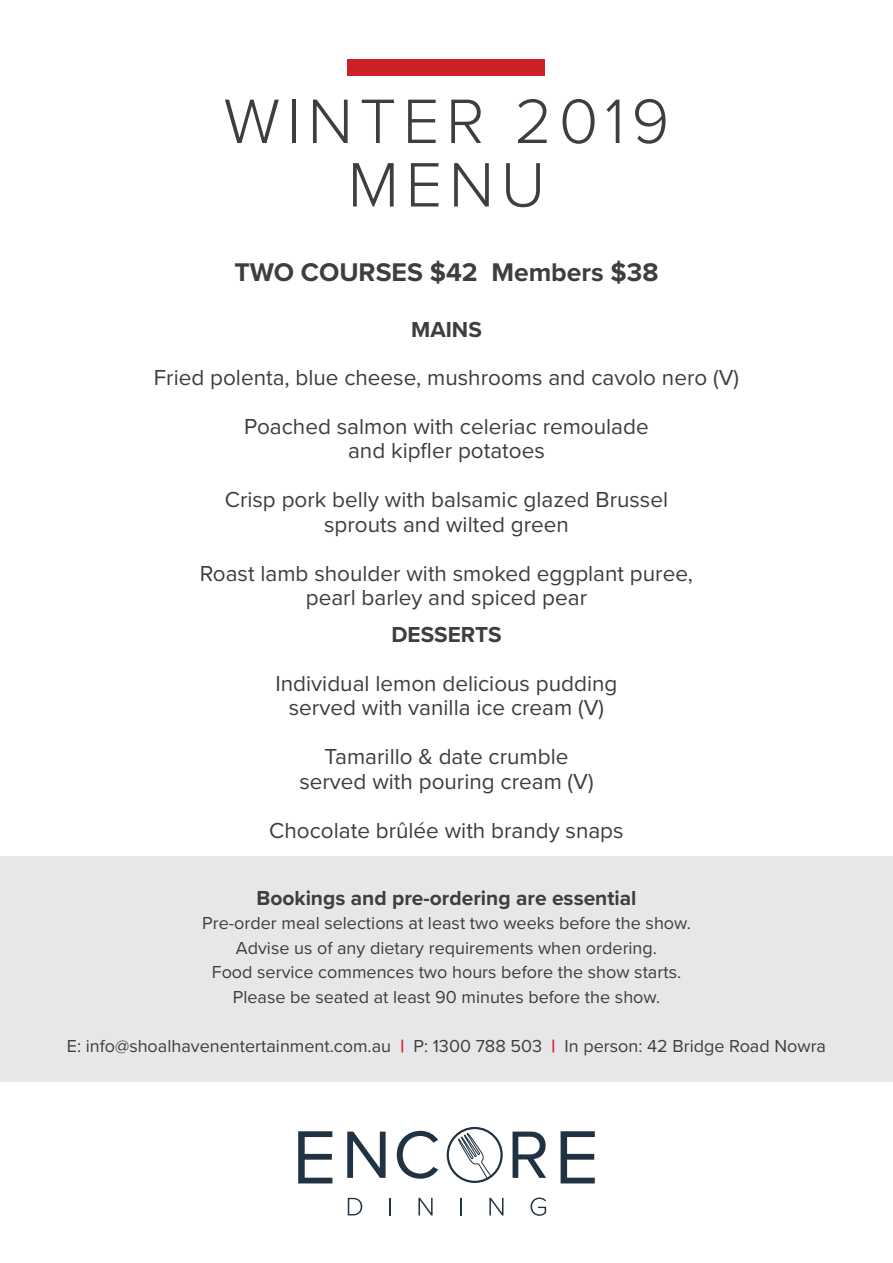
<style>
.page{position:relative;width:893px;height:1263px;background:#fff}
.page>*{position:absolute;margin:0;border:0;box-sizing:border-box;transform-origin:0 0}
.t1{font:300 65.1px "Proxima Nova";letter-spacing:.1em;color:#3e3e3f}
.t2{font:700 26.55px "Proxima Nova";color:#3e3e3f}
.t3{font:22.5px "Proxima Nova";color:#3e3e3f}
.t4{font:700 22.5px "Proxima Nova";color:#3e3e3f}
.t5{font:700 21px "Proxima Nova";color:#3e3e3f}
.t6{font:18px "Proxima Nova";color:#3e3e3f}
.s1{font-weight:700;color:#cd2027}
</style>
<div class="page">
<div style="left:0;top:857px;width:893px;height:225px;background:#e6e7e9"></div>
<svg style="left:347px;top:1131px;width:39px;height:47px"></svg>
<svg style="left:397px;top:1131px;width:41px;height:48px"></svg>
<svg style="left:513px;top:1131px;width:33px;height:47px"></svg>
<svg style="left:561px;top:1131px;width:34px;height:52px"></svg>
<svg style="left:298px;top:1131px;width:34px;height:52px"></svg>
<svg style="left:348px;top:1198px;width:14px;height:17px"></svg>
<svg style="left:389px;top:1198px;width:2px;height:17px"></svg>
<svg style="left:418px;top:1198px;width:15px;height:17px"></svg>
<svg style="left:460px;top:1198px;width:2px;height:17px"></svg>
<svg style="left:489px;top:1198px;width:14px;height:17px"></svg>
<svg style="left:530px;top:1197px;width:16px;height:19px"></svg>
<svg style="left:458px;top:1132px;width:34px;height:47px"></svg>
<div style="left:447px;top:1127px;width:56px;height:56px;border:2px solid #213242;border-radius:50%"></div>
<div style="left:348px;top:60px;width:197px;height:16px;background:#cd2027"></div>
<p class="t1" style="left:224px;top:83px;width:447px">WINTER 2019</p>
<p class="t1" style="left:348px;top:146px;width:199px">MENU</p>
<p class="t2" style="left:234px;top:256px;width:425px">TWO COURSES $42 Members $38</p>
<p class="t4" style="left:411px;top:316px;width:72px">MAINS</p>
<p class="t3" style="left:154px;top:364px;width:587px">Fried polenta, blue cheese, mushrooms and cavolo nero (V)</p>
<p class="t3" style="left:244px;top:413px;width:406px">Poached salmon with celeriac remoulade</p>
<p class="t3" style="left:348px;top:437px;width:198px">and kipfler potatoes</p>
<p class="t3" style="left:225px;top:486px;width:445px">Crisp pork belly with balsamic glazed Brussel</p>
<p class="t3" style="left:324px;top:511px;width:246px">sprouts and wilted green</p>
<p class="t3" style="left:200px;top:560px;width:495px">Roast lamb shoulder with smoked eggplant puree,</p>
<p class="t3" style="left:306px;top:584px;width:283px">pearl barley and spiced pear</p>
<p class="t4" style="left:391px;top:621px;width:112px">DESSERTS</p>
<p class="t3" style="left:275px;top:670px;width:343px">Individual lemon delicious pudding</p>
<p class="t3" style="left:289px;top:694px;width:317px">served with vanilla ice cream (V)</p>
<p class="t3" style="left:325px;top:743px;width:245px">Tamarillo &amp; date crumble</p>
<p class="t3" style="left:299px;top:768px;width:296px">served with pouring cream (V)</p>
<p class="t3" style="left:269px;top:816px;width:356px">Chocolate brûlée with brandy snaps</p>
<p class="t5" style="left:256px;top:885px;width:382px">Bookings and pre-ordering are essential</p>
<p class="t6" style="left:202px;top:913px;width:490px">Pre-order meal selections at least two weeks before the show.</p>
<p class="t6" style="left:236px;top:937px;width:423px">Advise us of any dietary requirements when ordering.</p>
<p class="t6" style="left:212px;top:962px;width:471px">Food service commences two hours before the show starts.</p>
<p class="t6" style="left:233px;top:986px;width:429px">Please be seated at least 90 minutes before the show.</p>
<p class="t6" style="left:67px;top:1035px;width:761px">E: info@shoalhavenentertainment.com.au <span class="s1">|</span> P: 1300 788 503 <span class="s1">|</span> In person: 42 Bridge Road Nowra</p>
</div>
